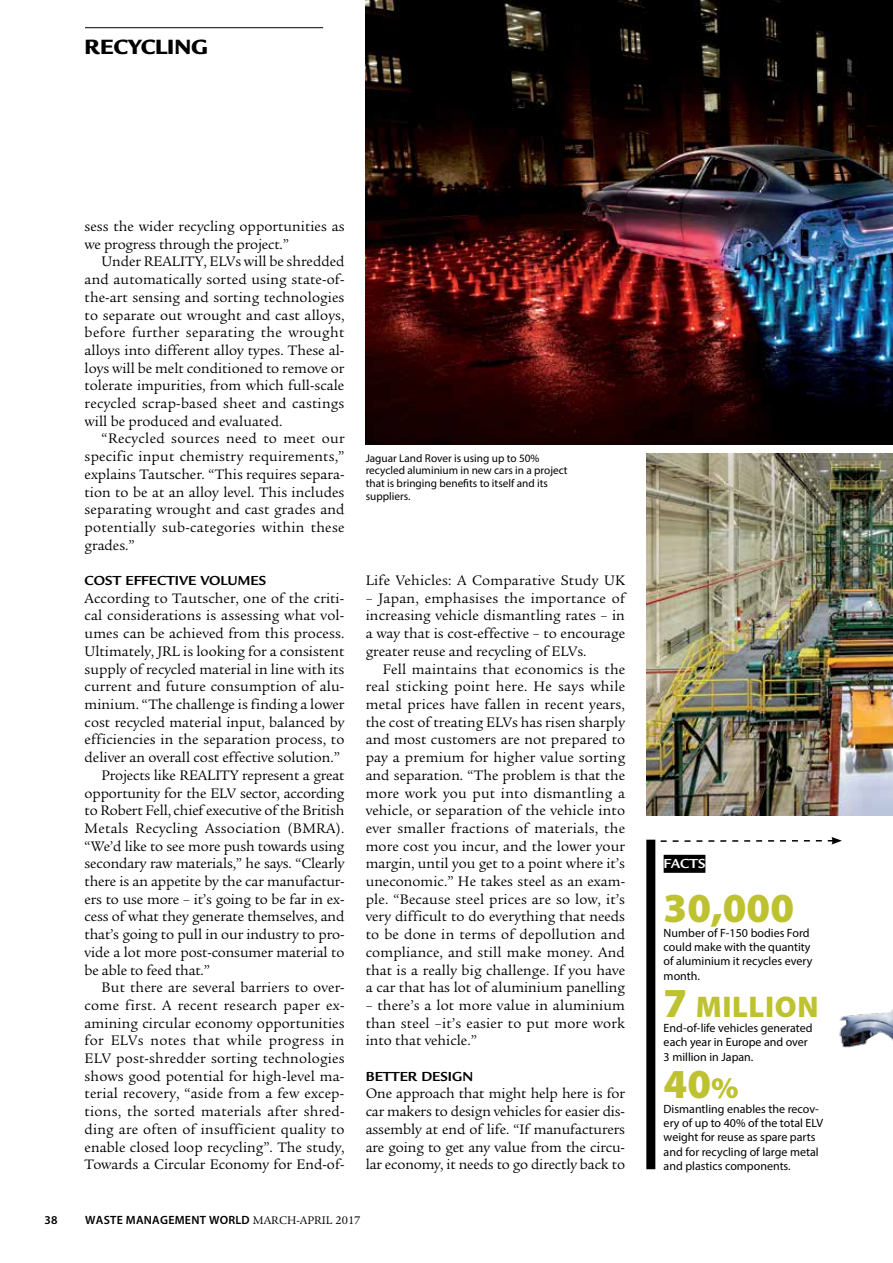
<style>
.page{position:relative;width:893px;height:1263px;background:#fff}
.page>*{position:absolute;margin:0;border:0;box-sizing:border-box;transform-origin:0 0}
.t1{font:900 41.4px "Myriad Pro";color:#bec231}
.t2{font:900 30px "Myriad Pro";letter-spacing:.02em;color:#bec231}
.t3{font:900 22.5px "Legacy Sans Std";color:#000}
.t4{font:15px/17.7px "Legacy Serif Std";color:#000;text-align:justify}
.t5{font:15px "Legacy Serif Std";letter-spacing:.02em;color:#000}
.t6{font:15px "Legacy Serif Std";letter-spacing:.025em;color:#000}
.t7{font:700 14.25px "Legacy Sans Std";color:#000}
.t8{font:700 14.25px "Legacy Sans Std";letter-spacing:-.01em;color:#fff}
.t9{font:12px/14.4px "Myriad Pro";color:#000}
.t10{font:600 12px "Myriad Pro";letter-spacing:.02em;color:#000}
.t11{font:11.25px/12.8px "Myriad Pro";color:#000}
.s1{font-family:"Legacy Serif Std";font-weight:400}
.s2{font-size:41.4px}
.s3{font-size:30px}
</style>
<div class="page">
<img style="left:366px;top:0;width:527px;height:444px">
<img style="left:646px;top:453px;width:247px;height:362px">
<div style="left:664px;top:855px;width:41px;height:18px;background:#000"></div>
<svg style="left:649px;top:837px;width:193px;height:7px"></svg>
<div style="left:646px;top:840px;width:9px;height:329px;background:#000"></div>
<img style="left:839px;top:1009px;width:54px;height:39px">
<hr style="left:85px;top:27px;width:238px;height:1px;background:#000">
<h3 class="t3" style="left:85px;top:33px;width:125px">RECYCLING</h3>
<p class="t4" style="left:85px;top:218px;width:261px">sess the wider recycling opportunities as we progress through the project.”</p>
<p class="t4" style="left:85px;top:253px;width:261px;text-indent:17px">Under REALITY, ELVs will be shredded and automatically sorted using state-of&shy;the-art sensing and sorting technologies to separate out wrought and cast alloys, before further separating the wrought alloys into different alloy types. These al&shy;loys will be melt conditioned to remove or tolerate impurities, from which full-scale recycled scrap-based sheet and castings will be produced and evaluated.</p>
<p class="t4" style="left:85px;top:430px;width:261px;text-indent:17px">“Recycled sources need to meet our specific input chemistry requirements,” explains Tautscher. “This requires separa&shy;tion to be at an alloy level. This includes separating wrought and cast grades and potentially sub-categories within these grades.”</p>
<p class="t7" style="left:85px;top:572px;width:183px">COST EFFECTIVE VOLUMES</p>
<p class="t4" style="left:85px;top:589px;width:261px">According to Tautscher, one of the criti-</p>
<p class="t4" style="left:85px;top:607px;width:261px">cal considerations is assessing what vol-</p>
<p class="t4" style="left:85px;top:625px;width:261px">umes can be achieved from this process.</p>
<p class="t4" style="left:85px;top:642px;width:261px">Ultimately, JRL is looking for a consistent</p>
<p class="t4" style="left:85px;top:660px;width:261px">supply of recycled material in line with its</p>
<p class="t4" style="left:85px;top:678px;width:261px">current and future consumption of alu-</p>
<p class="t4" style="left:85px;top:695px;width:261px">minium. “The challenge is finding a lower</p>
<p class="t4" style="left:85px;top:713px;width:261px">cost recycled material input, balanced by</p>
<p class="t4" style="left:85px;top:731px;width:261px">efficiencies in the separation process, to</p>
<p class="t4" style="left:85px;top:749px;width:257px">deliver an overall cost effective solution.”</p>
<p class="t4" style="left:102px;top:766px;width:244px">Projects like REALITY represent a great</p>
<p class="t4" style="left:85px;top:784px;width:261px">opportunity for the ELV sector, according</p>
<p class="t4" style="left:85px;top:802px;width:261px">to Robert Fell, chief executive of the British</p>
<p class="t5" style="left:85px;top:820px;width:261px">Metals Recycling Association (BMRA).</p>
<p class="t4" style="left:85px;top:837px;width:261px">“We’d like to see more push towards using</p>
<p class="t4" style="left:85px;top:855px;width:261px">secondary raw materials,” he says. “Clearly</p>
<p class="t4" style="left:85px;top:872px;width:261px">there is an appetite by the car manufactur-</p>
<p class="t4" style="left:85px;top:890px;width:261px">ers to use more – it’s going to be far in ex-</p>
<p class="t4" style="left:85px;top:908px;width:261px">cess of what they generate themselves, and</p>
<p class="t4" style="left:85px;top:926px;width:261px">that’s going to pull in our industry to pro-</p>
<p class="t4" style="left:85px;top:943px;width:261px">vide a lot more post-consumer material to</p>
<p class="t4" style="left:85px;top:961px;width:127px">be able to feed that.”</p>
<p class="t4" style="left:102px;top:979px;width:244px">But there are several barriers to over-</p>
<p class="t5" style="left:85px;top:997px;width:261px">come first. A recent research paper ex-</p>
<p class="t4" style="left:85px;top:1014px;width:261px">amining circular economy opportunities</p>
<p class="t6" style="left:85px;top:1032px;width:261px">for ELVs notes that while progress in</p>
<p class="t4" style="left:85px;top:1049px;width:261px">ELV post-shredder sorting technologies</p>
<p class="t4" style="left:85px;top:1067px;width:261px">shows good potential for high-level ma-</p>
<p class="t4" style="left:85px;top:1085px;width:261px">terial recovery, “aside from a few excep-</p>
<p class="t5" style="left:85px;top:1103px;width:261px">tions, the sorted materials after shred-</p>
<p class="t4" style="left:85px;top:1120px;width:261px">ding are often of insufficient quality to</p>
<p class="t4" style="left:85px;top:1138px;width:261px">enable closed loop recycling”. The study,</p>
<p class="t4" style="left:85px;top:1156px;width:261px">Towards a Circular Economy for End-of-</p>
<p class="t11" style="left:366px;top:451px;width:203px">Jaguar Land Rover is using up to 50% recycled aluminium in new cars in a project that is bringing benefits to itself and its suppliers.</p>
<p class="t4" style="left:366px;top:572px;width:261px">Life Vehicles: A Comparative Study UK</p>
<p class="t4" style="left:366px;top:589px;width:261px">– Japan, emphasises the importance of increasing vehicle dismantling rates – in a way that is cost-effective – to encourage greater reuse and recycling of ELVs.</p>
<p class="t4" style="left:366px;top:660px;width:261px;text-indent:17px">Fell maintains that economics is the real sticking point here. He says while metal prices have fallen in recent years, the cost of treating ELVs has risen sharply and most customers are not prepared to pay a premium for higher value sorting and separation. “The problem is that the more work you put into dismantling a vehicle, or separation of the vehicle into ever smaller fractions of materials, the more cost you incur, and the lower your margin, until you get to a point where it’s uneconomic.” He takes steel as an exam&shy;ple. “Because steel prices are so low, it’s very difficult to do everything that needs to be done in terms of depollution and compliance, and still make money. And that is a really big challenge. If you have a car that has lot of aluminium panelling</p>
<p class="t4" style="left:366px;top:996px;width:261px">– there’s a lot more value in aluminium than steel –it’s easier to put more work into that vehicle.”</p>
<p class="t7" style="left:366px;top:1068px;width:109px">BETTER DESIGN</p>
<p class="t4" style="left:366px;top:1085px;width:261px">One approach that might help here is for car makers to design vehicles for easier dis&shy;assembly at end of life. “If manufacturers are going to get any value from the circu&shy;lar economy, it needs to go directly back to</p>
<p class="t10" style="left:45px;top:1213px;width:14px">38</p>
<p class="t10" style="left:85px;top:1213px;width:277px">WASTE MANAGEMENT WORLD <span class="s1">MARCH-APRIL 2017</span></p>
<p class="t8" style="left:664px;top:856px;width:43px">FACTS</p>
<h1 class="t1" style="left:664px;top:885px;width:132px">30,000</h1>
<p class="t9" style="left:664px;top:925px;width:150px">Number of F-150 bodies Ford could make with the quantity of aluminium it recycles every month.</p>
<h2 class="t2" style="left:664px;top:990px;width:156px"><span class="s2">7</span> MILLION</h2>
<p class="t9" style="left:664px;top:1020px;width:150px">End-of-life vehicles generated each year in Europe and over<br>3 million in Japan.</p>
<h1 class="t1" style="left:664px;top:1060px;width:77px">40<span class="s3">%</span></h1>
<p class="t9" style="left:664px;top:1101px;width:161px">Dismantling enables the recov&shy;ery of up to 40% of the total ELV weight for reuse as spare parts and for recycling of large metal and plastics components.</p>
</div>
